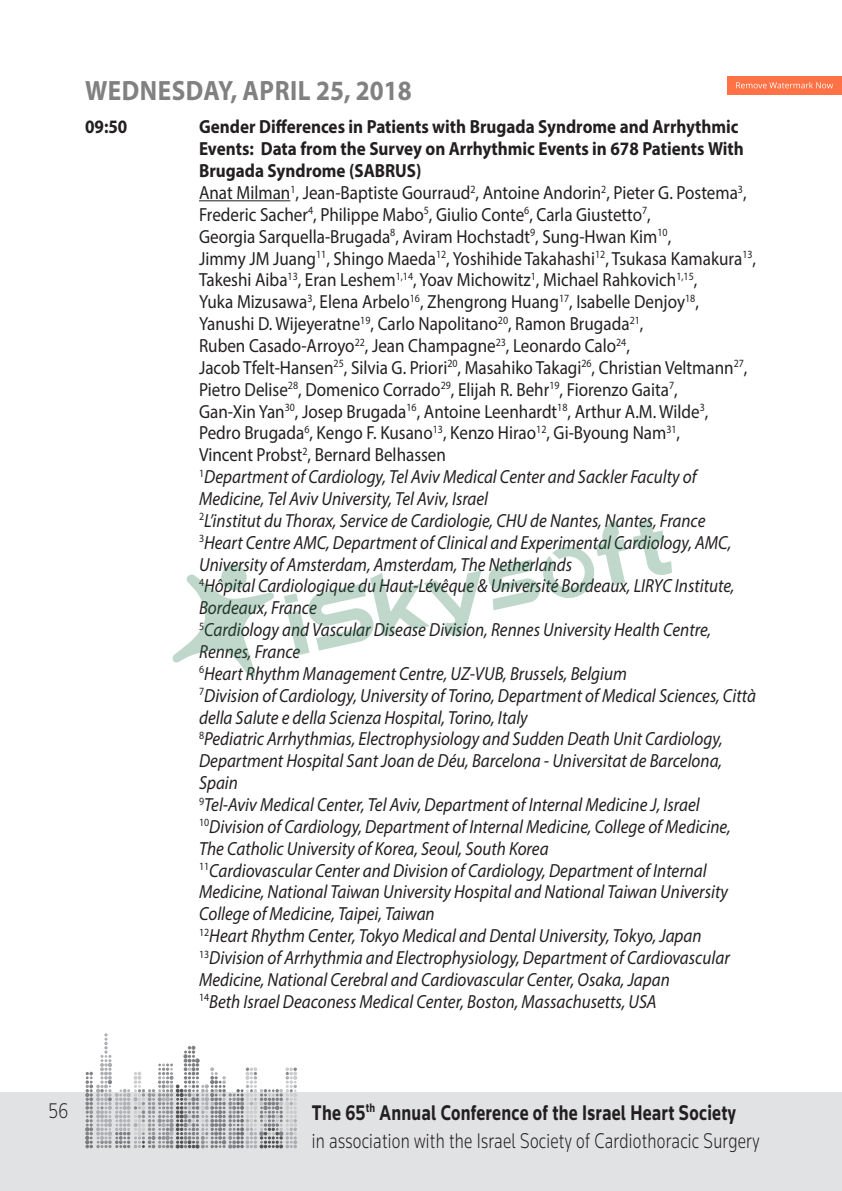
<style>
.page{position:relative;width:842px;height:1191px;background:#fff}
.page>*{position:absolute;margin:0;border:0;box-sizing:border-box;transform-origin:0 0}
.t1{font:700 28px "Myriad Pro";letter-spacing:.02em;color:#808180;scale:.9 1}
.t2{font:300 22px/28px "Knowledge";letter-spacing:.015em;color:#231f20;scale:.78 1}
.t3{font:300 22px "Knowledge";letter-spacing:.015em;color:#231f20;scale:.8 1}
.t4{font:italic 19px/21.8px "Myriad Pro";color:#231f20;scale:.9 1}
.t5{font:700 19px "Myriad Pro";color:#231f20;scale:.9 1}
.s1{font-weight:700;font-style:normal}
.s2{font-style:normal}
.s3{font-weight:700}
</style>
<div class="page">
<div style="left:0;top:1092px;width:842px;height:99px;background:#e1e2e4"></div>
<svg style="left:85px;top:1033px;width:212px;height:115px"></svg>
<hr style="left:199px;top:200px;width:91px;height:1px;background:#231f20">
<img style="left:172px;top:518px;width:500px;height:159px">
<img style="left:728px;top:76px;width:114px;height:18px">
<img style="left:736px;top:82px;width:48px;height:6px">
<h1 class="t1" style="left:85px;top:73px;width:364px">WEDNESDAY, APRIL 25, 2018</h1>
<p class="t5" style="left:85px;top:115px;width:49px">09:50</p>
<p class="t4" style="left:199px;top:116px;width:620px"><span class="s1">Gender Differences in Patients with Brugada Syndrome and Arrhythmic Events: Data from the Survey on Arrhythmic Events in 678 Patients With Brugada Syndrome (SABRUS)<br></span><span class="s2">Anat Milman</span><sup>1</sup><span class="s2">, Jean-Baptiste Gourraud</span><sup>2</sup><span class="s2">, Antoine Andorin</span><sup>2</sup><span class="s2">, Pieter G. Postema</span><sup>3</sup><span class="s2">, Frederic Sacher</span><sup>4</sup><span class="s2">, Philippe Mabo</span><sup>5</sup><span class="s2">, Giulio Conte</span><sup>6</sup><span class="s2">, Carla Giustetto</span><sup>7</sup><span class="s2">,<br>Georgia Sarquella-Brugada</span><sup>8</sup><span class="s2">, Aviram Hochstadt</span><sup>9</sup><span class="s2">, Sung-Hwan Kim</span><sup>10</sup><span class="s2">,<br>Jimmy JM Juang</span><sup>11</sup><span class="s2">, Shingo Maeda</span><sup>12</sup><span class="s2">, Yoshihide Takahashi</span><sup>12</sup><span class="s2">, Tsukasa Kamakura</span><sup>13</sup><span class="s2">, Takeshi Aiba</span><sup>13</sup><span class="s2">, Eran Leshem</span><sup>1,14</sup><span class="s2">, Yoav Michowitz</span><sup>1</sup><span class="s2">, Michael Rahkovich</span><sup>1,15</sup><span class="s2">,<br>Yuka Mizusawa</span><sup>3</sup><span class="s2">, Elena Arbelo</span><sup>16</sup><span class="s2">, Zhengrong Huang</span><sup>17</sup><span class="s2">, Isabelle Denjoy</span><sup>18</sup><span class="s2">, Yanushi D. Wijeyeratne</span><sup>19</sup><span class="s2">, Carlo Napolitano</span><sup>20</sup><span class="s2">, Ramon Brugada</span><sup>21</sup><span class="s2">,<br>Ruben Casado-Arroyo</span><sup>22</sup><span class="s2">, Jean Champagne</span><sup>23</sup><span class="s2">, Leonardo Calo</span><sup>24</sup><span class="s2">,<br>Jacob Tfelt-Hansen</span><sup>25</sup><span class="s2">, Silvia G. Priori</span><sup>20</sup><span class="s2">, Masahiko Takagi</span><sup>26</sup><span class="s2">, Christian Veltmann</span><sup>27</sup><span class="s2">, Pietro Delise</span><sup>28</sup><span class="s2">, Domenico Corrado</span><sup>29</sup><span class="s2">, Elijah R. Behr</span><sup>19</sup><span class="s2">, Fiorenzo Gaita</span><sup>7</sup><span class="s2">,<br>Gan-Xin Yan</span><sup>30</sup><span class="s2">, Josep Brugada</span><sup>16</sup><span class="s2">, Antoine Leenhardt</span><sup>18</sup><span class="s2">, Arthur A.M. Wilde</span><sup>3</sup><span class="s2">,<br>Pedro Brugada</span><sup>6</sup><span class="s2">, Kengo F. Kusano</span><sup>13</sup><span class="s2">, Kenzo Hirao</span><sup>12</sup><span class="s2">, Gi-Byoung Nam</span><sup>31</sup><span class="s2">,<br>Vincent Probst</span><sup>2</sup><span class="s2">, Bernard Belhassen<br></span><sup>1</sup>Department of Cardiology, Tel Aviv Medical Center and Sackler Faculty of Medicine, Tel Aviv University, Tel Aviv, Israel<br><sup>2</sup>L’institut du Thorax, Service de Cardiologie, CHU de Nantes, Nantes, France<br><sup>3</sup>Heart Centre AMC, Department of Clinical and Experimental Cardiology, AMC, University of Amsterdam, Amsterdam, The Netherlands<br><sup>4</sup>Hôpital Cardiologique du Haut-Lévêque &amp; Université Bordeaux, LIRYC Institute, Bordeaux, France<br><sup>5</sup>Cardiology and Vascular Disease Division, Rennes University Health Centre, Rennes, France<br><sup>6</sup>Heart Rhythm Management Centre, UZ-VUB, Brussels, Belgium<br><sup>7</sup>Division of Cardiology, University of Torino, Department of Medical Sciences, Città della Salute e della Scienza Hospital, Torino, Italy<br><sup>8</sup>Pediatric Arrhythmias, Electrophysiology and Sudden Death Unit Cardiology, Department Hospital Sant Joan de Déu, Barcelona - Universitat de Barcelona, Spain<br><sup>9</sup>Tel-Aviv Medical Center, Tel Aviv, Department of Internal Medicine J, Israel <sup>10</sup>Division of Cardiology, Department of Internal Medicine, College of Medicine, The Catholic University of Korea, Seoul, South Korea<br><sup>11</sup>Cardiovascular Center and Division of Cardiology, Department of Internal Medicine, National Taiwan University Hospital and National Taiwan University College of Medicine, Taipei, Taiwan<br><sup>12</sup>Heart Rhythm Center, Tokyo Medical and Dental University, Tokyo, Japan <sup>13</sup>Division of Arrhythmia and Electrophysiology, Department of Cardiovascular Medicine, National Cerebral and Cardiovascular Center, Osaka, Japan<br><sup>14</sup>Beth Israel Deaconess Medical Center, Boston, Massachusetts, USA</p>
<p class="t3" style="left:48px;top:1097px;width:26px">56</p>
<p class="t2" style="left:312px;top:1097px;width:576px"><span class="s3">The 65</span><sup>th</sup> <span class="s3">Annual Conference of the Israel Heart Society<br></span>in association with the Israel Society of Cardiothoracic Surgery</p>
</div>
